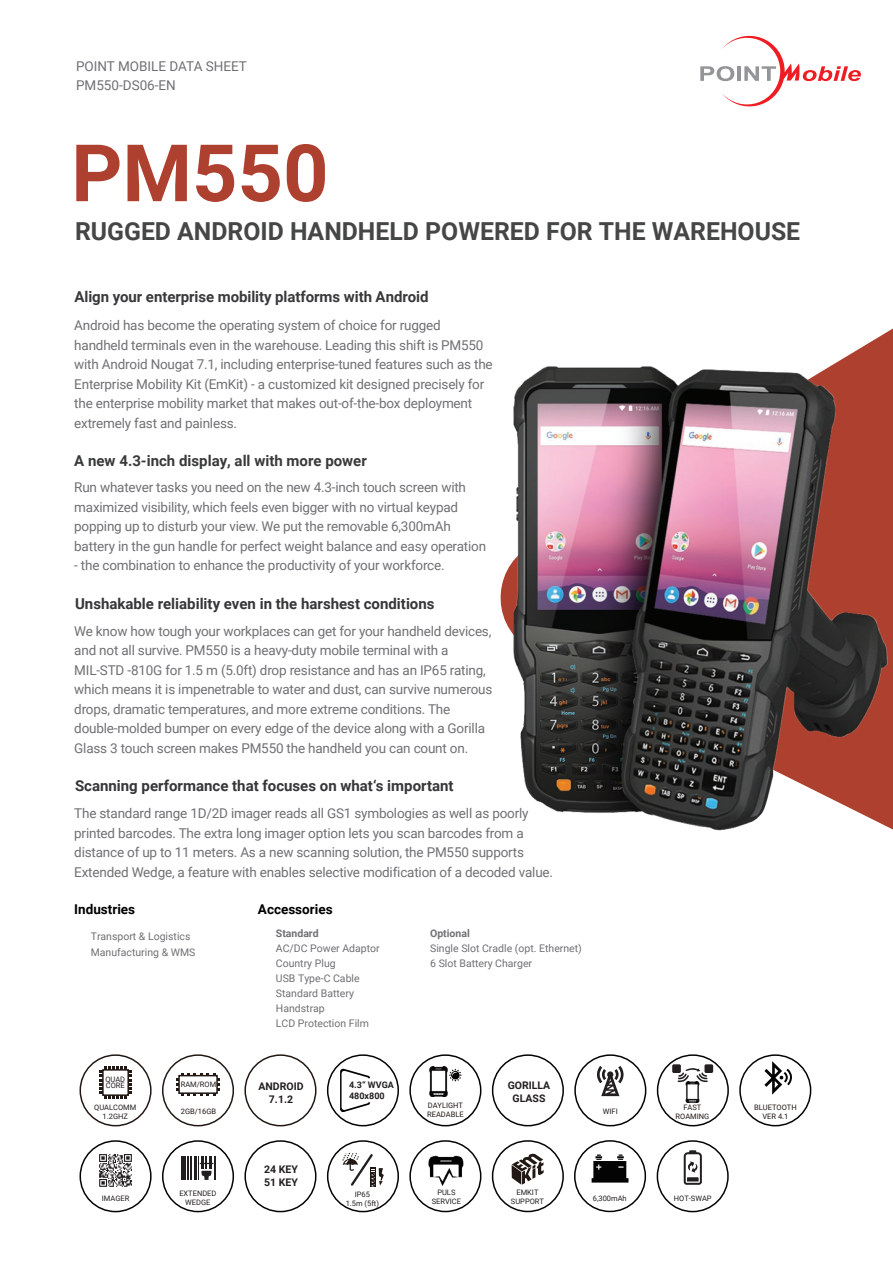
<style>
.page{position:relative;width:893px;height:1263px;background:#fff}
.page>*{position:absolute;margin:0;border:0;box-sizing:border-box;transform-origin:0 0}
.t1{font:700 79.35px "Roboto";color:#ae402f}
.t2{font:700 24.75px "Roboto";color:#454646}
.t3{font:700 15px "Roboto";color:#363638}
.t4{font:700 15px "Roboto";letter-spacing:-.005em;color:#39393b}
.t5{font:700 15px "Roboto";color:#393b3b}
.t6{font:13.5px/19.5px "Roboto";letter-spacing:-.015em;color:#6f7073}
.t7{font:700 13.5px "Roboto";color:#000001}
.t8{font:10.5px/15px "Roboto";color:#6f7073}
.t9{font:700 10.5px/12.6px "Roboto";color:#231f20;text-align:center}
.t10{font:700 10.5px "Roboto";color:#6f7073}
.t11{font:700 9px/10.8px "Roboto";color:#231f20}
.t12{font:7.5px/9px "Roboto";color:#231f20;text-align:center}
.t13{font:7.5px/9px "Roboto";color:#211814;text-align:center}
</style>
<div class="page">
<svg style="left:700px;top:35px;width:161px;height:72px"></svg>
<img style="left:500px;top:343px;width:393px;height:488px">
<svg style="left:100px;top:1067px;width:31px;height:31px"></svg>
<div style="left:80px;top:1054px;width:72px;height:72px;border:2px solid #211814;border-radius:50%"></div>
<svg style="left:176px;top:1073px;width:44px;height:22px"></svg>
<div style="left:178px;top:1075px;width:40px;height:19px;border:2px solid #211814"></div>
<div style="left:162px;top:1054px;width:72px;height:72px;border:2px solid #211814;border-radius:50%"></div>
<div style="left:244px;top:1054px;width:72px;height:72px;border:2px solid #211814;border-radius:50%"></div>
<svg style="left:340px;top:1068px;width:30px;height:44px"></svg>
<div style="left:327px;top:1054px;width:72px;height:72px;border:2px solid #030303;border-radius:50%"></div>
<svg style="left:453px;top:1069px;width:9px;height:13px"></svg>
<div style="left:409px;top:1054px;width:72px;height:72px;border:2px solid #030303;border-radius:50%"></div>
<div style="left:492px;top:1054px;width:72px;height:72px;border:2px solid #030303;border-radius:50%"></div>
<div style="left:574px;top:1054px;width:72px;height:72px;border:2px solid #030303;border-radius:50%"></div>
<svg style="left:597px;top:1066px;width:27px;height:30px"></svg>
<div style="left:657px;top:1054px;width:72px;height:72px;border:2px solid #030303;border-radius:50%"></div>
<div style="left:672px;top:1064px;width:9px;height:9px;background:#231f20;border-radius:2px"></div>
<div style="left:704px;top:1064px;width:9px;height:9px;background:#231f20;border-radius:2px"></div>
<svg style="left:678px;top:1068px;width:30px;height:14px"></svg>
<div style="left:739px;top:1054px;width:72px;height:72px;border:2px solid #030303;border-radius:50%"></div>
<svg style="left:99px;top:1154px;width:33px;height:33px"></svg>
<div style="left:162px;top:1140px;width:72px;height:72px;border:2px solid #030303;border-radius:50%"></div>
<div style="left:244px;top:1140px;width:72px;height:72px;border:2px solid #030303;border-radius:50%"></div>
<svg style="left:764px;top:1061px;width:28px;height:34px"></svg>
<div style="left:80px;top:1140px;width:72px;height:72px;border:2px solid #030303;border-radius:50%"></div>
<img style="left:429px;top:1067px;width:24px;height:29px">
<img style="left:682px;top:1081px;width:21px;height:21px">
<hr style="left:182px;top:1156px;width:4px;height:24px;background:#231f20">
<svg style="left:187px;top:1156px;width:4px;height:24px"></svg>
<hr style="left:194px;top:1156px;width:3px;height:24px;background:#231f20">
<svg style="left:198px;top:1156px;width:17px;height:24px"></svg>
<div style="left:492px;top:1140px;width:72px;height:72px;border:2px solid #030303;border-radius:50%"></div>
<svg style="left:592px;top:1154px;width:36px;height:28px"></svg>
<div style="left:574px;top:1140px;width:72px;height:72px;border:2px solid #030303;border-radius:50%"></div>
<div style="left:409px;top:1140px;width:72px;height:72px;border:2px solid #030303;border-radius:50%"></div>
<div style="left:657px;top:1140px;width:72px;height:72px;border:2px solid #030303;border-radius:50%"></div>
<svg style="left:512px;top:1153px;width:32px;height:32px"></svg>
<img style="left:428px;top:1155px;width:36px;height:30px">
<svg style="left:684px;top:1150px;width:18px;height:35px"></svg>
<div style="left:327px;top:1140px;width:72px;height:72px;border:2px solid #030303;border-radius:50%"></div>
<svg style="left:342px;top:1153px;width:42px;height:33px"></svg>
<p class="t6" style="left:76px;top:57px;width:173px;line-height:19px">POINT MOBILE DATA SHEET<br>PM550-DS06-EN</p>
<h1 class="t1" style="left:71px;top:117px;width:259px">PM550</h1>
<h2 class="t2" style="left:75px;top:213px;width:727px">RUGGED ANDROID HANDHELD POWERED FOR THE WAREHOUSE</h2>
<p class="t4" style="left:74px;top:286px;width:356px">Align your enterprise mobility platforms with Android</p>
<p class="t6" style="left:74px;top:315px;width:420px">Android has become the operating system of choice for rugged handheld terminals even in the warehouse. Leading this shift is PM550 with Android Nougat 7.1, including enterprise-tuned features such as the Enterprise Mobility Kit (EmKit) - a customized kit designed precisely for the enterprise mobility market that makes out-of-the-box deployment extremely fast and painless.</p>
<p class="t5" style="left:74px;top:450px;width:294px">A new 4.3-inch display, all with more power</p>
<p class="t6" style="left:74px;top:477px;width:413px">Run whatever tasks you need on the new 4.3-inch touch screen with maximized visibility, which feels even bigger with no virtual keypad popping up to disturb your view. We put the removable 6,300mAh battery in the gun handle for perfect weight balance and easy operation</p>
<p class="t6" style="left:74px;top:555px;width:372px">- the combination to enhance the productivity of your workforce.</p>
<p class="t3" style="left:75px;top:593px;width:361px">Unshakable reliability even in the harshest conditions</p>
<p class="t6" style="left:74px;top:621px;width:420px">We know how tough your workplaces can get for your handheld devices, and not all survive. PM550 is a heavy-duty mobile terminal with a MIL-STD -810G for 1.5 m (5.0ft) drop resistance and has an IP65 rating, which means it is impenetrable to water and dust, can survive numerous drops, dramatic temperatures, and more extreme conditions. The double-molded bumper on every edge of the device along with a Gorilla Glass 3 touch screen makes PM550 the handheld you can count on.</p>
<p class="t3" style="left:75px;top:775px;width:380px">Scanning performance that focuses on what‘s important</p>
<p class="t6" style="left:74px;top:803px;width:480px">The standard range 1D/2D imager reads all GS1 symbologies as well as poorly printed barcodes. The extra long imager option lets you scan barcodes from a distance of up to 11 meters. As a new scanning solution, the PM550 supports Extended Wedge, a feature with enables selective modification of a decoded value.</p>
<p class="t7" style="left:74px;top:900px;width:62px">Industries</p>
<p class="t8" style="left:91px;top:927px;width:106px;line-height:16.5px">Transport &amp; Logistics<br>Manufacturing &amp; WMS</p>
<p class="t7" style="left:258px;top:900px;width:76px">Accessories</p>
<p class="t10" style="left:276px;top:926px;width:44px">Standard</p>
<p class="t8" style="left:276px;top:940px;width:105px">AC/DC Power Adaptor<br>Country Plug<br>USB Type-C Cable<br>Standard Battery<br>Handstrap<br>LCD Protection Film</p>
<p class="t10" style="left:430px;top:926px;width:41px">Optional</p>
<p class="t8" style="left:430px;top:940px;width:153px">Single Slot Cradle (opt. Ethernet)<br>6 Slot Battery Charger</p>
<p class="t12" style="left:105px;top:1076px;width:21px;line-height:6px;text-align:left">QUAD<br>CORE</p>
<p class="t12" style="left:94px;top:1102px;width:44px">QUALCOMM<br>1.2GHZ</p>
<p class="t12" style="left:181px;top:1079px;width:37px">RAM/ROM</p>
<p class="t13" style="left:181px;top:1107px;width:37px">2GB/16GB</p>
<p class="t9" style="left:258px;top:1080px;width:47px">ANDROID<br>7.1.2</p>
<p class="t11" style="left:349px;top:1079px;width:46px">4.3“ WVGA<br>480x800</p>
<p class="t13" style="left:427px;top:1101px;width:38px;text-align:left">DAYLIGHT<br>READABLE</p>
<p class="t9" style="left:508px;top:1079px;width:44px">GORILLA<br>GLASS</p>
<p class="t13" style="left:603px;top:1107px;width:16px">WIFI</p>
<p class="t13" style="left:676px;top:1103px;width:35px">FAST<br>ROAMING</p>
<p class="t13" style="left:754px;top:1103px;width:44px">BLUETOOTH<br>VER 4.1</p>
<p class="t9" style="left:264px;top:1163px;width:35px;text-align:left">24 KEY<br>51 KEY</p>
<p class="t12" style="left:102px;top:1194px;width:29px">IMAGER</p>
<p class="t12" style="left:179px;top:1189px;width:39px">EXTENDED<br>WEDGE</p>
<p class="t12" style="left:346px;top:1189px;width:35px">IP65<br>1.5m (5ft)</p>
<p class="t12" style="left:432px;top:1187px;width:31px">PULS<br>SERVICE</p>
<p class="t12" style="left:511px;top:1187px;width:35px">EMKIT<br>SUPPORT</p>
<p class="t12" style="left:593px;top:1194px;width:35px">6,300mAh</p>
<p class="t12" style="left:674px;top:1194px;width:39px">HOT-SWAP</p>
</div>
